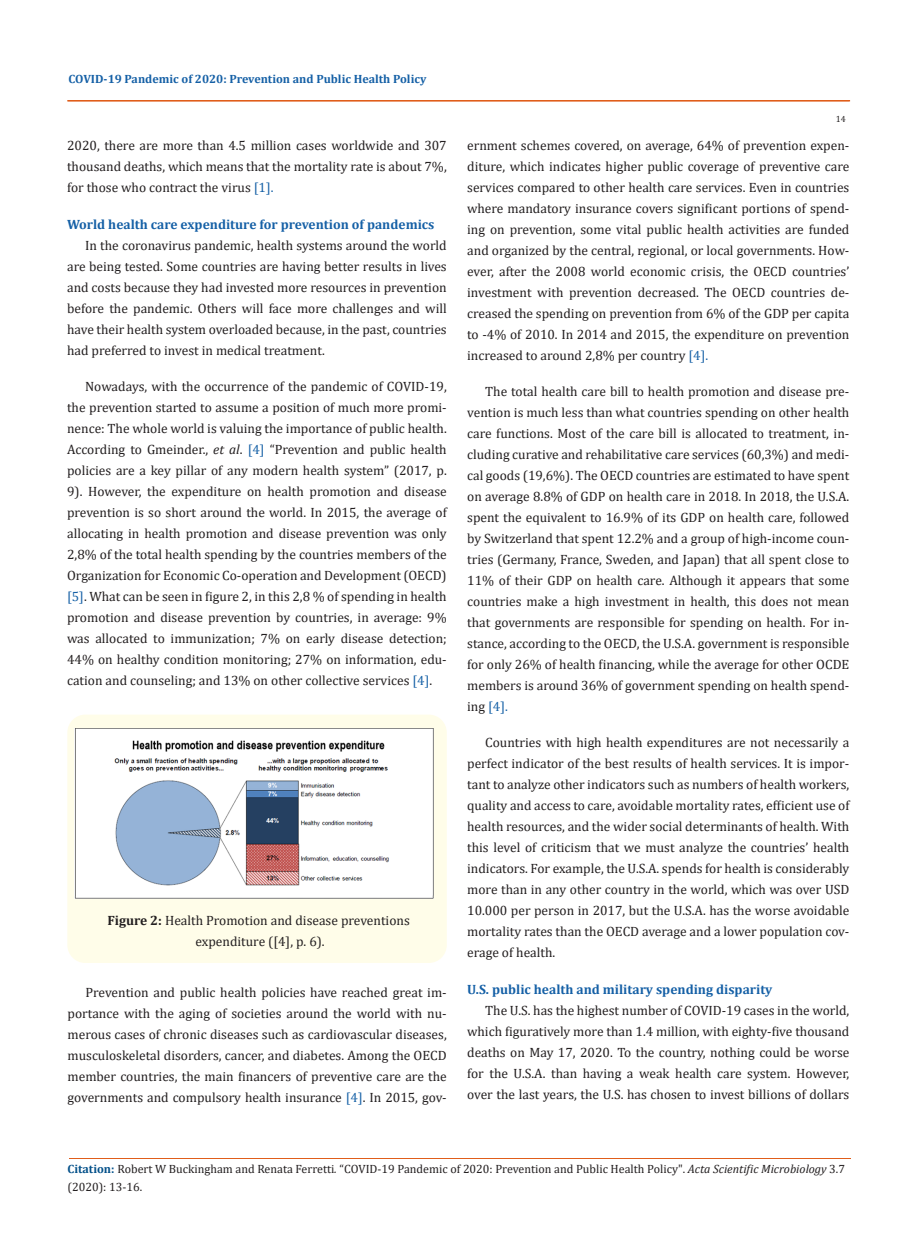
<style>
.page{position:relative;width:917px;height:1260px;background:#fff}
.page>*{position:absolute;margin:0;border:0;box-sizing:border-box;transform-origin:0 0}
.t1{font:13.5px/21px "Cambria";color:#231f20;text-align:justify}
.t2{font:700 13.5px "Cambria";color:#1560a6}
.t3{font:12px/18px "Cambria";color:#231f20}
.t4{font:700 12px "Cambria";color:#1560a6}
.t5{font:9px "Cambria";color:#231f20}
.s1{color:#1560a6}
.s2{font-style:italic}
.s3{font-weight:700}
.s4{font-weight:700;color:#035089}
</style>
<div class="page">
<div style="left:67px;top:715px;width:380px;height:248px;background:#fffde9;border-radius:18px"></div>
<img style="left:75px;top:728px;width:358px;height:171px">
<hr style="left:69px;top:1158px;width:781px;height:1px;background:#e05d1a">
<p class="t4" style="left:69px;top:70px;width:359px">COVID-19 Pandemic of 2020: Prevention and Public Health Policy</p>
<p class="t1" style="left:67px;top:135px;width:381px">2020, there are more than 4.5 million cases worldwide and 307 thousand deaths, which means that the mortality rate is about 7%, for those who contract the virus <span class="s1">[1].</span></p>
<p class="t2" style="left:67px;top:215px;width:369px">World health care expenditure for prevention of pandemics</p>
<p class="t1" style="left:67px;top:235px;width:381px;text-indent:18px">In the coronavirus pandemic, health systems around the world are being tested. Some countries are having better results in lives and costs because they had invested more resources in prevention before the pandemic. Others will face more challenges and will have their health system overloaded because, in the past, countries had preferred to invest in medical treatment.</p>
<p class="t1" style="left:67px;top:376px;width:381px;text-indent:18px">Nowadays, with the occurrence of the pandemic of COVID-19, the prevention started to assume a position of much more promi&shy;nence: The whole world is valuing the importance of public health.<br>According to Gmeinder., <span class="s2">et al</span>. <span class="s1">[4]</span> “Prevention and public health policies are a key pillar of any modern health system” (2017, p.<br>9). However, the expenditure on health promotion and disease prevention is so short around the world. In 2015, the average of allocating in health promotion and disease prevention was only 2,8% of the total health spending by the countries members of the Organization for Economic Co-operation and Development (OECD) <span class="s1">[5]</span>. What can be seen in figure 2, in this 2,8 % of spending in health promotion and disease prevention by countries, in average: 9% was allocated to immunization; 7% on early disease detection; 44% on healthy condition monitoring; 27% on information, edu&shy;cation and counseling; and 13% on other collective services <span class="s1">[4]</span>.</p>
<p class="t1" style="left:107px;top:910px;width:304px;text-align:center"><span class="s3">Figure 2:</span> Health Promotion and disease preventions expenditure ([4], p. 6).</p>
<p class="t1" style="left:67px;top:982px;width:381px;text-indent:18px">Prevention and public health policies have reached great im&shy;portance with the aging of societies around the world with nu&shy;merous cases of chronic diseases such as cardiovascular diseases, musculoskeletal disorders, cancer, and diabetes. Among the OECD member countries, the main financers of preventive care are the governments and compulsory health insurance <span class="s1">[4]</span>. In 2015, gov-</p>
<p class="t5" style="left:835px;top:114px;width:11px">14</p>
<p class="t1" style="left:467px;top:135px;width:384px">ernment schemes covered, on average, 64% of prevention expen&shy;diture, which indicates higher public coverage of preventive care services compared to other health care services. Even in countries where mandatory insurance covers significant portions of spend&shy;ing on prevention, some vital public health activities are funded and organized by the central, regional, or local governments. How&shy;ever, after the 2008 world economic crisis, the OECD countries’ investment with prevention decreased. The OECD countries de&shy;creased the spending on prevention from 6% of the GDP per capita to -4% of 2010. In 2014 and 2015, the expenditure on prevention increased to around 2,8% per country <span class="s1">[4].</span></p>
<p class="t1" style="left:467px;top:381px;width:384px;text-indent:18px">The total health care bill to health promotion and disease pre&shy;vention is much less than what countries spending on other health care functions. Most of the care bill is allocated to treatment, in&shy;cluding curative and rehabilitative care services (60,3%) and medi&shy;cal goods (19,6%). The OECD countries are estimated to have spent on average 8.8% of GDP on health care in 2018. In 2018, the U.S.A. spent the equivalent to 16.9% of its GDP on health care, followed by Switzerland that spent 12.2% and a group of high-income coun&shy;tries (Germany, France, Sweden, and Japan) that all spent close to 11% of their GDP on health care. Although it appears that some countries make a high investment in health, this does not mean that governments are responsible for spending on health. For in&shy;stance, according to the OECD, the U.S.A. government is responsible for only 26% of health financing, while the average for other OCDE members is around 36% of government spending on health spend&shy;ing <span class="s1">[4].</span></p>
<p class="t1" style="left:467px;top:732px;width:384px;text-indent:18px">Countries with high health expenditures are not necessarily a perfect indicator of the best results of health services. It is impor&shy;tant to analyze other indicators such as numbers of health workers, quality and access to care, avoidable mortality rates, efficient use of health resources, and the wider social determinants of health. With this level of criticism that we must analyze the countries’ health indicators. For example, the U.S.A. spends for health is considerably more than in any other country in the world, which was over USD 10.000 per person in 2017, but the U.S.A. has the worse avoidable mortality rates than the OECD average and a lower population cov&shy;erage of health.</p>
<p class="t2" style="left:467px;top:980px;width:307px">U.S. public health and military spending disparity</p>
<p class="t1" style="left:467px;top:1000px;width:384px;text-indent:18px">The U.S. has the highest number of COVID-19 cases in the world, which figuratively more than 1.4 million, with eighty-five thousand deaths on May 17, 2020. To the country, nothing could be worse for the U.S.A. than having a weak health care system. However, over the last years, the U.S. has chosen to invest billions of dollars</p>
<p class="t3" style="left:67px;top:1160px;width:779px"><span class="s4">Citation:</span> Robert W Buckingham and Renata Ferretti<span class="s2">.</span> “COVID-19 Pandemic of 2020: Prevention and Public Health Policy". <span class="s2">Acta Scientific Microbiology</span> 3.7 (2020): 13-16.</p>
</div>
